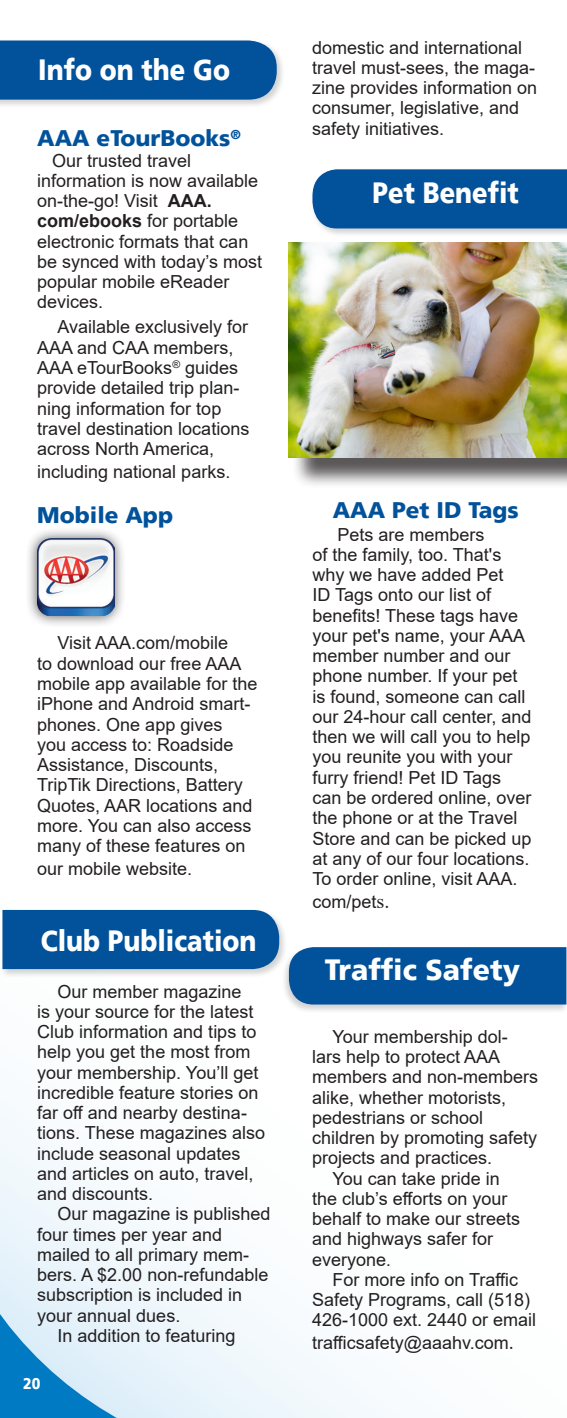
<style>
.page{position:relative;width:567px;height:1418px;background:#fff}
.page>*{position:absolute;margin:0;border:0;box-sizing:border-box;transform-origin:0 0}
.Sub_Heads{font:900 29.25px "Frutiger LT";color:#fff;scale:.87 1}
.Sub_Heads-2{font:900 29.25px "Frutiger LT";color:#fff}
.Sub_Heads-3{font:900 22.5px "Frutiger LT";color:#01529b}
.Body_Text{font:900 22.5px "Frutiger LT";color:#01529b}
.Body_Text-2{font:18px/20.2px "Arial";color:#231f20}
.Sub_Heads-4{font:18px/20.2px "Arial";color:#231f20}
.t1{font:900 15.75px "Frutiger LT";color:#fff;scale:.9 1}
.s1{font-weight:700}
.s2{font-family:"Times New Roman";font-size:20.25px}
</style>
<div class="page">
<svg style="left:0;top:1241px;width:197px;height:177px;fill:#e6f2fa"></svg>
<div style="left:0;top:39px;width:286px;height:69px;background:#231f20;opacity:.2"></div>
<div style="left:0;top:41px;width:277px;height:59px;background:#01529b"></div>
<div style="left:0;top:908px;width:288px;height:70px;background:#231f20;opacity:.2"></div>
<div style="left:2px;top:910px;width:277px;height:59px;background:#01529b"></div>
<div style="left:281px;top:946px;width:286px;height:68px;background:#231f20;opacity:.2"></div>
<div style="left:289px;top:947px;width:277px;height:57px;background:#01529b"></div>
<div style="left:25px;top:526px;width:102px;height:102px;background:#231f20;opacity:.75"></div>
<img style="left:37px;top:538px;width:77px;height:78px">
<div style="left:311px;top:168px;width:256px;height:69px;background:#231f20;opacity:.2"></div>
<div style="left:312px;top:169px;width:255px;height:59px;background:#01529b"></div>
<div style="left:292px;top:246px;width:275px;height:243px;background:#231f20;opacity:.75"></div>
<img style="left:288px;top:242px;width:279px;height:215px">
<p class="Sub_Heads" style="left:38px;top:52px;width:222px">Info on the Go</p>
<p class="Sub_Heads-3" style="left:37px;top:125px;width:205px">AAA eTourBooks<sup>®</sup></p>
<p class="Sub_Heads-4" style="left:37px;top:150px;width:226px;text-indent:15px">Our trusted travel information is now available on-the-go! Visit <span class="s1">AAA. com/ebooks</span> for portable electronic formats that can be synced with today’s most popular mobile eReader devices.</p>
<p class="Body_Text-2" style="left:37px;top:317px;width:214px;text-indent:20px">Available exclusively for<br>AAA and CAA members,<br>AAA eTourBooks<sup>®</sup> guides provide detailed trip plan&shy;ning information for top travel destination locations across North America,</p>
<p class="Body_Text-2" style="left:37px;top:461px;width:195px">including national parks.</p>
<p class="Sub_Heads-3" style="left:37px;top:501px;width:137px">Mobile App</p>
<p class="Body_Text-2" style="left:37px;top:633px;width:222px;text-indent:20px">Visit AAA.com/mobile<br>to download our free AAA mobile app available for the iPhone and Android smart&shy;phones. One app gives<br>you access to: Roadside<br>Assistance, Discounts,<br>TripTik Directions, Battery<br>Quotes, AAR locations and more. You can also access many of these features on</p>
<p class="Body_Text-2" style="left:37px;top:858px;width:157px">our mobile website.</p>
<p class="Sub_Heads" style="left:41px;top:923px;width:250px">Club Publication</p>
<p class="Body_Text-2" style="left:37px;top:981px;width:229px;text-indent:20px">Our member magazine<br>is your source for the latest<br>Club information and tips to help you get the most from your membership. You’ll get incredible feature stories on far off and nearby destina&shy;tions. These magazines also include seasonal updates and articles on auto, travel, and discounts.</p>
<p class="Body_Text-2" style="left:37px;top:1203px;width:235px;text-indent:20px">Our magazine is published four times per year and mailed to all primary mem&shy;bers. A $2.00 non-refundable subscription is included in your annual dues.</p>
<p class="Body_Text-2" style="left:58px;top:1325px;width:180px">In addition to featuring</p>
<p class="t1" style="left:23px;top:1374px;width:21px">20</p>
<p class="Body_Text-2" style="left:312px;top:37px;width:227px">domestic and international travel must-sees, the maga&shy;zine provides information on consumer, legislative, and safety initiatives.</p>
<p class="Sub_Heads" style="left:373px;top:175px;width:170px">Pet Benefit</p>
<p class="Body_Text" style="left:333px;top:496px;width:187px">AAA Pet ID Tags</p>
<p class="Body_Text-2" style="left:312px;top:524px;width:221px;text-indent:25px">Pets are members<br>of the family, too. That's why we have added Pet<br>ID Tags onto our list of benefits! These tags have your pet's name, your AAA member number and our phone number. If your pet is found, someone can call our 24-hour call center, and then we will call you to help you reunite you with your furry friend! Pet ID Tags can be ordered online, over the phone or at the Travel<br>Store and can be picked up at any of our four locations.<br>To order online, visit AAA.</p>
<p class="Body_Text-2" style="left:312px;top:891px;width:78px">com/pet<span class="s2">s.</span></p>
<p class="Sub_Heads-2" style="left:325px;top:952px;width:197px">Traffic Safety</p>
<p class="Body_Text-2" style="left:312px;top:1026px;width:228px;text-indent:20px">Your membership dol&shy;lars help to protect AAA members and non-members alike, whether motorists, pedestrians or school children by promoting safety projects and practices.</p>
<p class="Body_Text-2" style="left:312px;top:1168px;width:210px;text-indent:20px">You can take pride in the club’s efforts on your behalf to make our streets and highways safer for everyone.</p>
<p class="Body_Text-2" style="left:312px;top:1269px;width:226px;text-align:center">For more info on Traffic<br>Safety Programs, call (518)<br>426-1000 ext. 2440 or email</p>
<p class="Body_Text-2" style="left:312px;top:1332px;width:203px">trafficsafety@aaahv.com<span class="s2">.</span></p>
</div>
